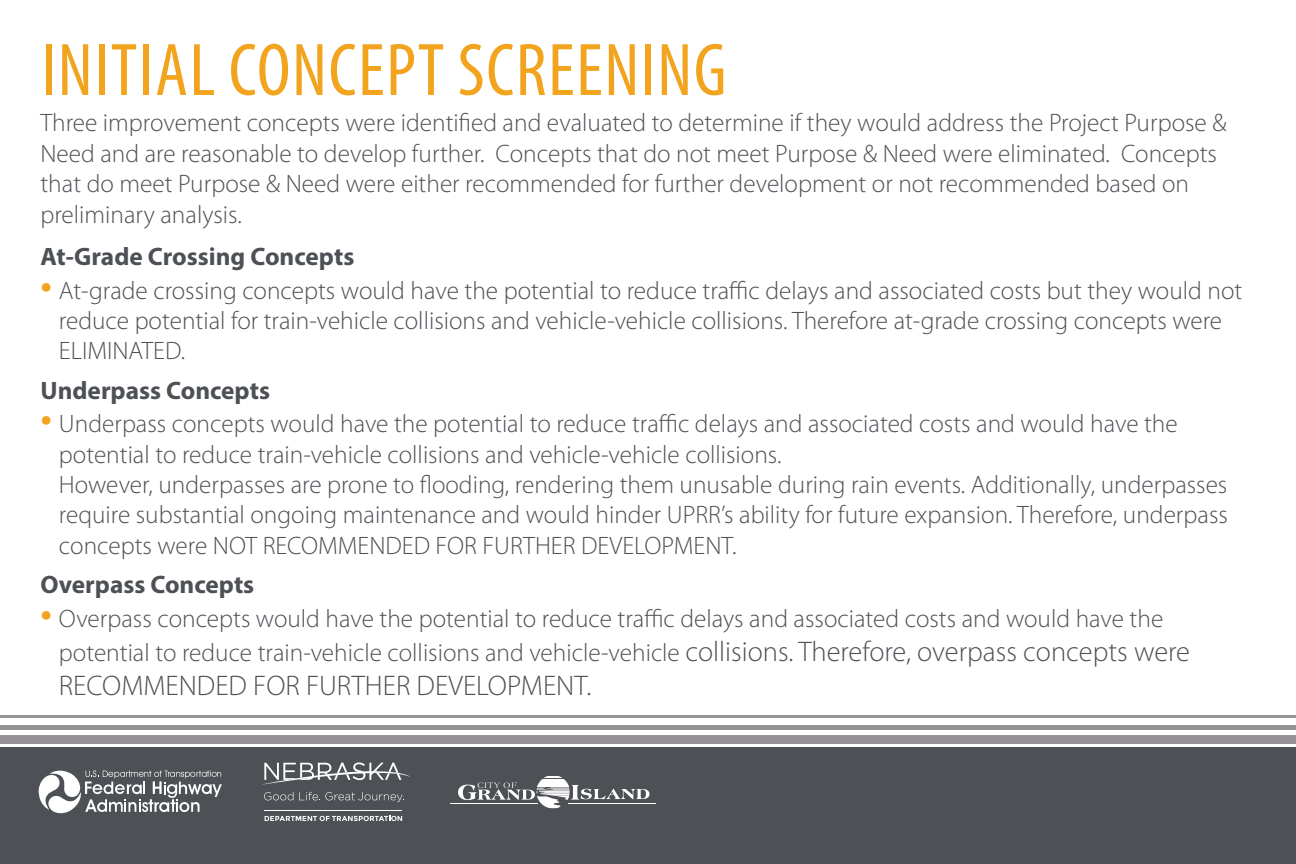
<style>
.page{position:relative;width:1296px;height:864px;background:#fff}
.page>*{position:absolute;margin:0;border:0;box-sizing:border-box;transform-origin:0 0}
.t1{font:condensed 75.2px "Myriad Pro";letter-spacing:.02em;color:#f2a41e}
.t2{font:300 28.4px "Myriad Pro";color:#4d5055}
.t3{font:300 25.3px/30.4px "Myriad Pro";color:#4d5055}
.t4{font:700 25.3px "Myriad Pro";color:#4d5055}
.s1{font-weight:400;font-stretch:condensed;font-size:45px;color:#f2a41e}
.s2{font-size:28.4px}
</style>
<div class="page">
<div style="left:0;top:748px;width:1296px;height:116px;background:#4d5055"></div>
<div style="left:0;top:736px;width:1296px;height:8px;background:#949296"></div>
<hr style="left:0;top:725px;width:1296px;height:4px;background:#949296">
<hr style="left:0;top:715px;width:1296px;height:2px;background:#949296">
<svg style="left:264px;top:792px;width:29px;height:8px"></svg>
<svg style="left:299px;top:792px;width:105px;height:10px"></svg>
<svg style="left:263px;top:762px;width:147px;height:23px"></svg>
<hr style="left:264px;top:810px;width:138px;height:1px;background:#fff">
<svg style="left:265px;top:816px;width:137px;height:5px"></svg>
<svg style="left:39px;top:770px;width:183px;height:43px"></svg>
<hr style="left:536px;top:781px;width:33px;height:1px;background:#fff">
<hr style="left:536px;top:780px;width:33px;height:1px;background:#fff">
<hr style="left:536px;top:779px;width:33px;height:1px;background:#fff">
<hr style="left:536px;top:778px;width:33px;height:1px;background:#fff">
<hr style="left:536px;top:776px;width:33px;height:1px;background:#fff">
<svg style="left:458px;top:782px;width:191px;height:26px"></svg>
<hr style="left:451px;top:804px;width:87px;height:1px;background:#fff">
<hr style="left:569px;top:804px;width:87px;height:1px;background:#fff">
<h1 class="t1" style="left:41px;top:25px;width:687px">INITIAL CONCEPT SCREENING</h1>
<p class="t3" style="left:40px;top:108px;width:1188px">Three improvement concepts were identified and evaluated to determine if they would address the Project Purpose &amp; Need and are reasonable to develop further. Concepts that do not meet Purpose &amp; Need were eliminated. Concepts that do meet Purpose &amp; Need were either recommended for further development or not recommended based on preliminary analysis.</p>
<p class="t4" style="left:40px;top:240px;width:315px">At-Grade Crossing Concepts</p>
<p class="t3" style="left:59px;top:275px;width:1185px;text-indent:-18px"><span class="s1">•</span> At-grade crossing concepts would have the potential to reduce traffic delays and associated costs but they would not reduce potential for train-vehicle collisions and vehicle-vehicle collisions. Therefore at-grade crossing concepts were<br>ELIMINATED.</p>
<p class="t4" style="left:40px;top:374px;width:231px">Underpass Concepts</p>
<p class="t3" style="left:59px;top:409px;width:1170px;text-indent:-18px"><span class="s1">•</span> Underpass concepts would have the potential to reduce traffic delays and associated costs and would have the potential to reduce train-vehicle collisions and vehicle-vehicle collisions.<br>However, underpasses are prone to flooding, rendering them unusable during rain events. Additionally, underpasses require substantial ongoing maintenance and would hinder UPRR’s ability for future expansion. Therefore, underpass concepts were NOT RECOMMENDED FOR FURTHER DEVELOPMENT.</p>
<p class="t4" style="left:40px;top:568px;width:215px">Overpass Concepts</p>
<p class="t3" style="left:59px;top:601px;width:1133px;line-height:34.1px;text-indent:-18px"><span class="s1">•</span> Overpass concepts would have the potential to reduce traffic delays and associated costs and would have the potential to reduce train-vehicle collisions and vehicle-vehicle <span class="s2">collisions. Therefore, overpass concepts were</span></p>
<p class="t2" style="left:59px;top:668px;width:534px">RECOMMENDED FOR FURTHER DEVELOPMENT.</p>
</div>
